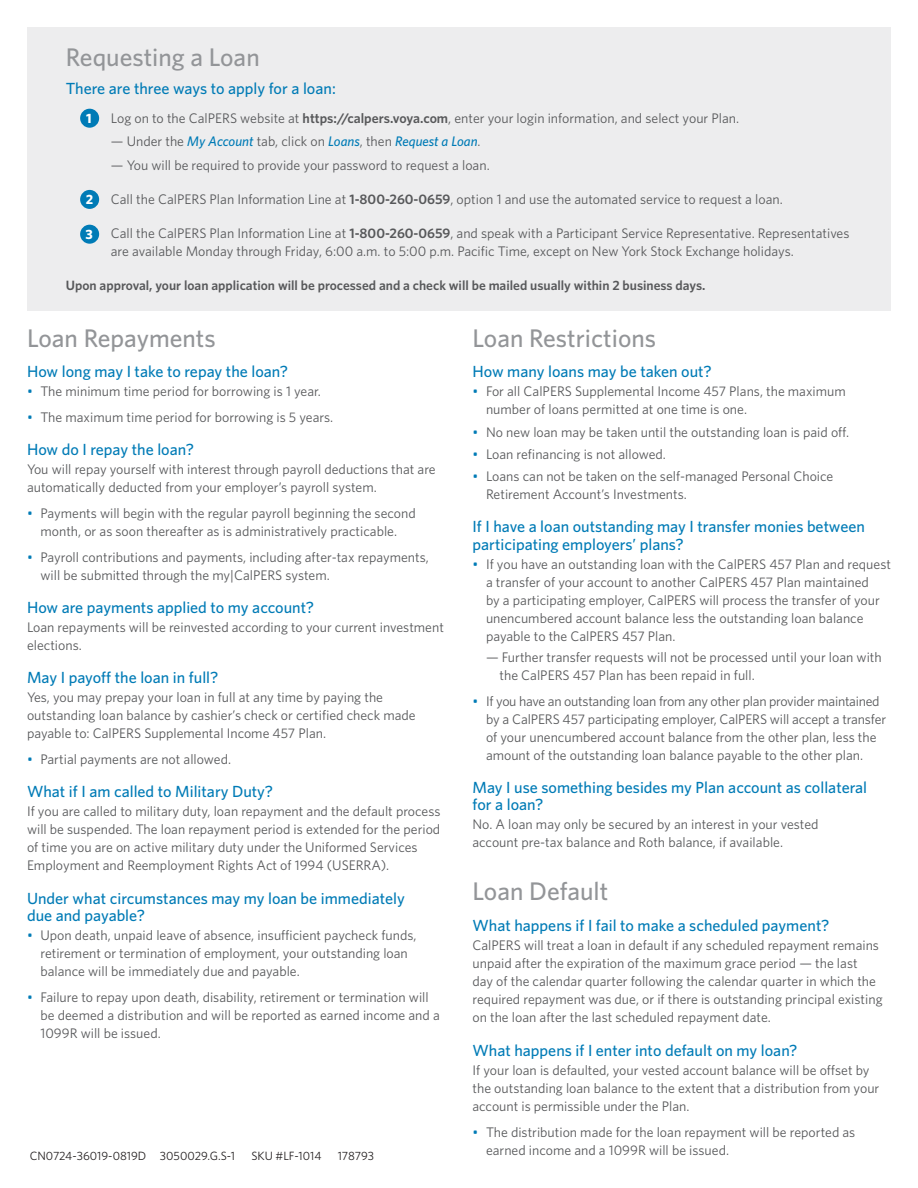
<style>
.page{position:relative;width:918px;height:1188px;background:#fff}
.page>*{position:absolute;margin:0;border:0;box-sizing:border-box;transform-origin:0 0}
.Headline{font:500 25.5px "Whitney";color:#939598}
.Subhead{font:500 16.2px/17.2px "Whitney";color:#007bb6}
.Main_Text{font:13.8px/18px "Whitney";color:#57585a}
.bullets_copy{font:13.8px/18px "Whitney";color:#57585a}
.bold_text{font:600 13.5px "Whitney";color:#57585a}
.Subhead-2{font:700 13.5px "Whitney";color:#fff}
.Main_Text-2{font:12px "Whitney";color:#231f20}
.s1{color:#007bb6}
.s2{font-weight:600}
.s3{font-weight:500;font-style:italic;color:#007bb6}
</style>
<div class="page">
<div style="left:27px;top:27px;width:864px;height:283px;background:#ededee"></div>
<div style="left:80px;top:109px;width:19px;height:19px;background:#007bb6;border-radius:50%"></div>
<div style="left:80px;top:190px;width:19px;height:19px;background:#007bb6;border-radius:50%"></div>
<div style="left:80px;top:225px;width:19px;height:19px;background:#007bb6;border-radius:50%"></div>
<p class="Headline" style="left:66px;top:41px;width:195px">Requesting a Loan</p>
<p class="Subhead" style="left:66px;top:80px;width:271px">There are three ways to apply for a loan:</p>
<p class="Main_Text" style="left:87px;top:109px;width:654px"><span class="s1">•</span> Log on to the CalPERS website at <span class="s2">https://calpers.voya.com</span>, enter your login information, and select your Plan.</p>
<p class="bullets_copy" style="left:111px;top:132px;width:371px">— Under the <span class="s3">My Account</span> tab, click on <span class="s3">Loans</span>, then <span class="s3">Request a Loan</span>.</p>
<p class="bullets_copy" style="left:111px;top:156px;width:380px">— You will be required to provide your password to request a loan.</p>
<p class="Main_Text" style="left:87px;top:190px;width:697px"><span class="s1">•</span> Call the CalPERS Plan Information Line at <span class="s2">1-800-260-0659</span>, option 1 and use the automated service to request a loan.</p>
<p class="Main_Text" style="left:111px;top:224px;width:740px;text-indent:-24px"><span class="s1">•</span> Call the CalPERS Plan Information Line at <span class="s2">1-800-260-0659</span>, and speak with a Participant Service Representative. Representatives are available Monday through Friday, 6:00 a.m. to 5:00 p.m. Pacific Time, except on New York Stock Exchange holidays.</p>
<p class="bold_text" style="left:66px;top:277px;width:641px">Upon approval, your loan application will be processed and a check will be mailed usually within 2 business days.</p>
<p class="Headline" style="left:27px;top:321px;width:190px">Loan Repayments</p>
<p class="Subhead" style="left:27px;top:363px;width:263px">How long may I take to repay the loan?</p>
<p class="Main_Text" style="left:27px;top:382px;width:295px"><span class="s1">•</span> The minimum time period for borrowing is 1 year.</p>
<p class="Main_Text" style="left:27px;top:408px;width:308px"><span class="s1">•</span> The maximum time period for borrowing is 5 years.</p>
<p class="Subhead" style="left:27px;top:440px;width:169px">How do I repay the loan?</p>
<p class="Main_Text" style="left:27px;top:460px;width:410px">You will repay yourself with interest through payroll deductions that are automatically deducted from your employer’s payroll system.</p>
<p class="Main_Text" style="left:27px;top:504px;width:390px;text-align:center"><span class="s1">•</span> Payments will begin with the regular payroll beginning the second month, or as soon thereafter as is administratively practicable.</p>
<p class="Main_Text" style="left:40px;top:547px;width:390px;text-indent:-14px"><span class="s1">•</span> Payroll contributions and payments, including after-tax repayments, will be submitted through the my|CalPERS system.</p>
<p class="Subhead" style="left:27px;top:598px;width:289px">How are payments applied to my account?</p>
<p class="Main_Text" style="left:27px;top:617px;width:418px">Loan repayments will be reinvested according to your current investment elections.</p>
<p class="Subhead" style="left:27px;top:669px;width:193px">May I payoff the loan in full?</p>
<p class="Main_Text" style="left:27px;top:688px;width:390px">Yes, you may prepay your loan in full at any time by paying the outstanding loan balance by cashier’s check or certified check made payable to: CalPERS Supplemental Income 457 Plan.</p>
<p class="Main_Text" style="left:27px;top:750px;width:206px"><span class="s1">•</span> Partial payments are not allowed.</p>
<p class="Subhead" style="left:27px;top:783px;width:248px">What if I am called to Military Duty?</p>
<p class="Main_Text" style="left:27px;top:802px;width:415px">If you are called to military duty, loan repayment and the default process will be suspended. The loan repayment period is extended for the period of time you are on active military duty under the Uniformed Services Employment and Reemployment Rights Act of 1994 (USERRA).</p>
<p class="Subhead" style="left:27px;top:889px;width:379px">Under what circumstances may my loan be immediately due and payable?</p>
<p class="Main_Text" style="left:40px;top:926px;width:378px;text-indent:-14px"><span class="s1">•</span> Upon death, unpaid leave of absence, insufficient paycheck funds, retirement or termination of employment, your outstanding loan balance will be immediately due and payable.</p>
<p class="Main_Text" style="left:40px;top:987px;width:401px;text-indent:-14px"><span class="s1">•</span> Failure to repay upon death, disability, retirement or termination will be deemed a distribution and will be reported as earned income and a<br>1099R will be issued.</p>
<p class="Subhead-2" style="left:86px;top:109px;width:7px">1</p>
<p class="Subhead-2" style="left:86px;top:190px;width:9px">2</p>
<p class="Subhead-2" style="left:85px;top:226px;width:9px">3</p>
<p class="Headline" style="left:472px;top:321px;width:185px">Loan Restrictions</p>
<p class="Subhead" style="left:472px;top:363px;width:241px">How many loans may be taken out?</p>
<p class="Main_Text" style="left:486px;top:382px;width:361px;text-indent:-14px"><span class="s1">•</span> For all CalPERS Supplemental Income 457 Plans, the maximum number of loans permitted at one time is one.</p>
<p class="Main_Text" style="left:472px;top:423px;width:378px"><span class="s1">•</span> No new loan may be taken until the outstanding loan is paid off.</p>
<p class="Main_Text" style="left:472px;top:445px;width:195px"><span class="s1">•</span> Loan refinancing is not allowed.</p>
<p class="Main_Text" style="left:486px;top:467px;width:349px;text-indent:-14px"><span class="s1">•</span> Loans can not be taken on the self-managed Personal Choice<br>Retirement Account’s Investments.</p>
<p class="Subhead" style="left:472px;top:518px;width:394px">If I have a loan outstanding may I transfer monies between participating employers’ plans?</p>
<p class="Main_Text" style="left:486px;top:554px;width:407px;text-indent:-14px"><span class="s1">•</span> If you have an outstanding loan with the CalPERS 457 Plan and request a transfer of your account to another CalPERS 457 Plan maintained<br>by a participating employer, CalPERS will process the transfer of your unencumbered account balance less the outstanding loan balance payable to the CalPERS 457 Plan.</p>
<p class="bullets_copy" style="left:500px;top:648px;width:384px;text-indent:-14px">— Further transfer requests will not be processed until your loan with the CalPERS 457 Plan has been repaid in full.</p>
<p class="Main_Text" style="left:486px;top:692px;width:402px;text-indent:-14px"><span class="s1">•</span> If you have an outstanding loan from any other plan provider maintained by a CalPERS 457 participating employer, CalPERS will accept a transfer of your unencumbered account balance from the other plan, less the amount of the outstanding loan balance payable to the other plan.</p>
<p class="Subhead" style="left:472px;top:778px;width:396px">May I use something besides my Plan account as collateral for a loan?</p>
<p class="Main_Text" style="left:472px;top:815px;width:348px">No. A loan may only be secured by an interest in your vested account pre-tax balance and Roth balance, if available.</p>
<p class="Headline" style="left:472px;top:875px;width:137px">Loan Default</p>
<p class="Subhead" style="left:472px;top:917px;width:359px">What happens if I fail to make a scheduled payment?</p>
<p class="Main_Text" style="left:472px;top:936px;width:412px">CalPERS will treat a loan in default if any scheduled repayment remains unpaid after the expiration of the maximum grace period — the last<br>day of the calendar quarter following the calendar quarter in which the required repayment was due, or if there is outstanding principal existing on the loan after the last scheduled repayment date.</p>
<p class="Subhead" style="left:472px;top:1041px;width:327px">What happens if I enter into default on my loan?</p>
<p class="Main_Text" style="left:472px;top:1060px;width:408px">If your loan is defaulted, your vested account balance will be offset by the outstanding loan balance to the extent that a distribution from your account is permissible under the Plan.</p>
<p class="Main_Text" style="left:486px;top:1123px;width:371px;text-indent:-14px"><span class="s1">•</span> The distribution made for the loan repayment will be reported as earned income and a 1099R will be issued.</p>
<p class="Main_Text-2" style="left:30px;top:1148px;width:207px">CN0724-36019-0819D 3050029.G.S-1</p>
<p class="Main_Text-2" style="left:251px;top:1148px;width:72px">SKU #LF-1014</p>
<p class="Main_Text-2" style="left:338px;top:1148px;width:38px">178793</p>
</div>
